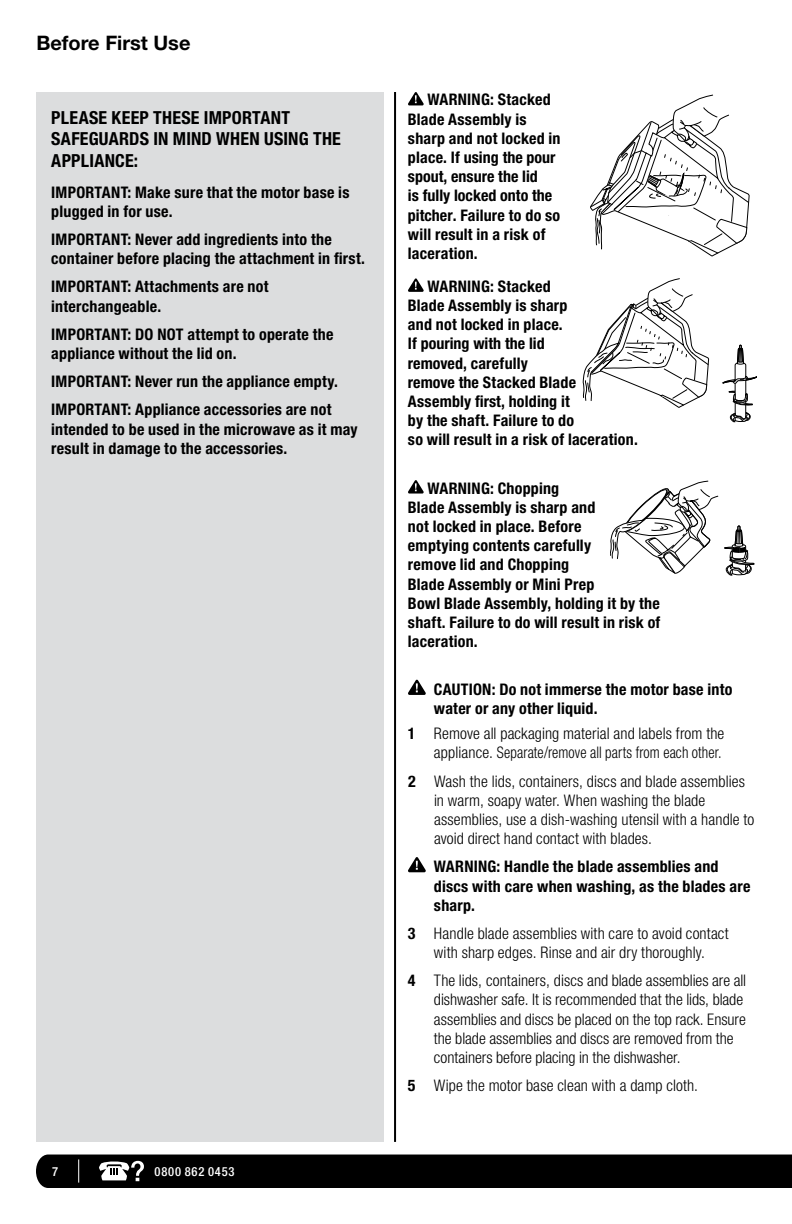
<style>
.page{position:relative;width:792px;height:1224px;background:#fff}
.page>*{position:absolute;margin:0;border:0;box-sizing:border-box;transform-origin:0 0}
.t1{font:700 20px "Helvetica Neue LT Std";color:#000}
.t2{font:700 condensed 18px/21.6px "Helvetica Neue LT Std";letter-spacing:.01em;color:#000}
.t3{font:700 condensed 16px/19.2px "Helvetica Neue LT Std";letter-spacing:.015em;color:#000}
.t4{font:300 condensed 16px/19.2px "Helvetica Neue LT Std";letter-spacing:.005em;color:#000}
.t5{font:500 condensed 12.6px "Helvetica Neue LT Std";letter-spacing:.06em;color:#fff}
.s1{font-weight:700}
</style>
<div class="page">
<div style="left:36px;top:1155px;width:756px;height:33px;background:#000"></div>
<div style="left:37px;top:92px;width:347px;height:1050px;background:#dcddde"></div>
<hr style="left:394px;top:92px;width:2px;height:1050px;background:#000">
<svg style="left:408px;top:92px;width:16px;height:13px"></svg>
<svg style="left:590px;top:95px;width:159px;height:161px"></svg>
<svg style="left:408px;top:278px;width:16px;height:14px"></svg>
<svg style="left:583px;top:278px;width:126px;height:130px"></svg>
<svg style="left:722px;top:345px;width:34px;height:77px"></svg>
<svg style="left:408px;top:679px;width:18px;height:16px"></svg>
<svg style="left:408px;top:857px;width:18px;height:15px"></svg>
<svg style="left:724px;top:526px;width:30px;height:49px"></svg>
<svg style="left:610px;top:481px;width:108px;height:93px"></svg>
<svg style="left:408px;top:480px;width:16px;height:14px"></svg>
<p class="t1" style="left:36px;top:31px;width:156px">Before First Use</p>
<p class="t2" style="left:51px;top:106px;width:291px">PLEASE KEEP THESE IMPORTANT<br>SAFEGUARDS IN MIND WHEN USING THE<br>APPLIANCE:</p>
<p class="t3" style="left:51px;top:182px;width:300px">IMPORTANT: Make sure that the motor base is plugged in for use.</p>
<p class="t3" style="left:51px;top:230px;width:315px">IMPORTANT: Never add ingredients into the container before placing the attachment in first.</p>
<p class="t3" style="left:51px;top:277px;width:219px">IMPORTANT: Attachments are not interchangeable.</p>
<p class="t3" style="left:51px;top:324px;width:284px">IMPORTANT: DO NOT attempt to operate the appliance without the lid on.</p>
<p class="t3" style="left:51px;top:367px;width:288px;line-height:28.2px">IMPORTANT: Never run the appliance empty.<br>IMPORTANT: Appliance accessories are not</p>
<p class="t3" style="left:51px;top:419px;width:308px">intended to be used in the microwave as it may result in damage to the accessories.</p>
<p class="t5" style="left:52px;top:1164px;width:8px">7</p>
<p class="t5" style="left:155px;top:1164px;width:82px">0800 862 0453</p>
<p class="t3" style="left:408px;top:90px;width:154px;text-indent:20px">WARNING: Stacked<br>Blade Assembly is sharp and not locked in place. If using the pour spout, ensure the lid<br>is fully locked onto the pitcher. Failure to do so will result in a risk of laceration.</p>
<p class="t3" style="left:408px;top:276px;width:231px;text-indent:20px">WARNING: Stacked<br>Blade Assembly is sharp<br>and not locked in place.<br>If pouring with the lid<br>removed, carefully<br>remove the Stacked Blade<br>Assembly first, holding it<br>by the shaft. Failure to do<br>so will result in a risk of laceration.</p>
<p class="t3" style="left:408px;top:478px;width:254px;text-indent:20px">WARNING: Chopping<br>Blade Assembly is sharp and<br>not locked in place. Before<br>emptying contents carefully<br>remove lid and Chopping<br>Blade Assembly or Mini Prep<br>Bowl Blade Assembly, holding it by the shaft. Failure to do will result in risk of laceration.</p>
<p class="t3" style="left:434px;top:679px;width:300px">CAUTION: Do not immerse the motor base into water or any other liquid.</p>
<p class="t4" style="left:408px;top:724px;width:318px;text-align:right"><span class="s1">1</span> Remove all packaging material and labels from the appliance. Separate/remove all parts from each other.</p>
<p class="t4" style="left:434px;top:771px;width:322px;text-indent:-26px"><span class="s1">2</span> Wash the lids, containers, discs and blade assemblies in warm, soapy water. When washing the blade assemblies, use a dish-washing utensil with a handle to avoid direct hand contact with blades.</p>
<p class="t3" style="left:434px;top:857px;width:318px">WARNING: Handle the blade assemblies and discs with care when washing, as the blades are sharp.</p>
<p class="t4" style="left:408px;top:924px;width:322px;text-align:center"><span class="s1">3</span> Handle blade assemblies with care to avoid contact with sharp edges. Rinse and air dry thoroughly.</p>
<p class="t4" style="left:434px;top:971px;width:314px;text-indent:-26px"><span class="s1">4</span> The lids, containers, discs and blade assemblies are all dishwasher safe. It is recommended that the lids, blade assemblies and discs be placed on the top rack. Ensure the blade assemblies and discs are removed from the containers before placing in the dishwasher.</p>
<p class="t4" style="left:408px;top:1076px;width:292px"><span class="s1">5</span> Wipe the motor base clean with a damp cloth.</p>
</div>
